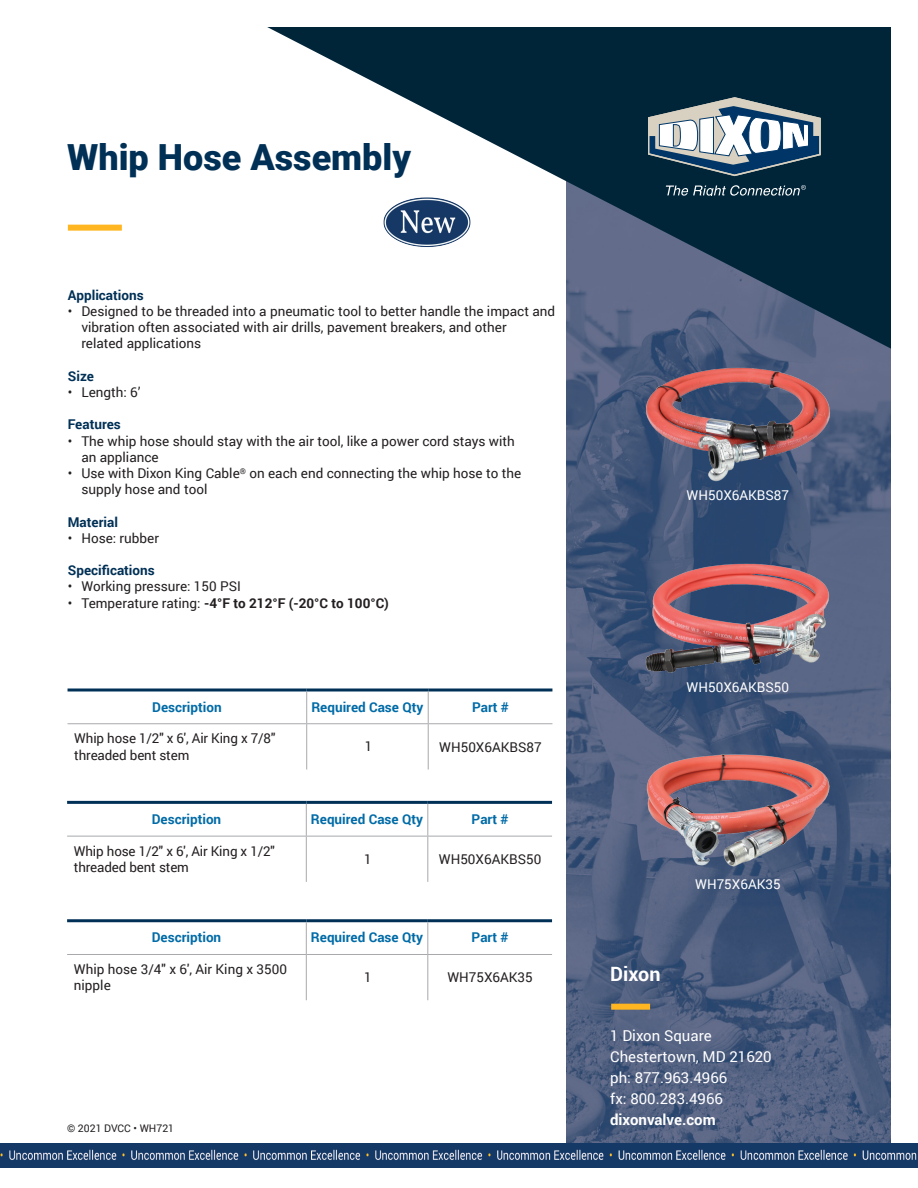
<style>
.page{position:relative;width:918px;height:1188px;background:#fff}
.page>*{position:absolute;margin:0;border:0;box-sizing:border-box;transform-origin:0 0}
._2020_Product_Name{font:900 36px "Roboto";color:#003056}
.t1{font:700 19.8px "Roboto";color:#fff}
.t2{font:15px/21px "Roboto";color:#fff}
.t3{font:700 15px "Roboto";color:#fff}
.paragraph_text{font:13.5px/16.2px "Roboto";color:#231f20}
._2020_Table_Header{font:700 13.5px "Roboto";color:#006ba7}
._2020_Body_Text_Head{font:700 13.5px "Roboto";color:#003056}
.paragraph_text-2{font:700 13.5px "Roboto";color:#231f20}
.t4{font:13.5px "Roboto";color:#fff}
._2020_Table_Body_Tex{font:13.5px "Roboto";color:#231f20}
.t5{font:10.5px "Roboto";color:#231f20}
.s1{font-weight:400}
</style>
<div class="page">
<img style="left:566px;top:349px;width:325px;height:795px">
<svg style="left:267px;top:27px;width:624px;height:322px"></svg>
<div style="left:68px;top:225px;width:54px;height:6px;background:#ffb620"></div>
<div style="left:611px;top:1004px;width:39px;height:6px;background:#ffb620"></div>
<svg style="left:648px;top:97px;width:173px;height:79px"></svg>
<svg style="left:666px;top:185px;width:140px;height:11px;background:#415c6b"></svg>
<img style="left:0;top:1144px;width:500px;height:24px">
<img style="left:500px;top:1144px;width:418px;height:24px">
<svg style="left:68px;top:688px;width:239px;height:4px"></svg>
<svg style="left:307px;top:688px;width:121px;height:4px"></svg>
<svg style="left:428px;top:688px;width:124px;height:4px"></svg>
<hr style="left:306px;top:692px;width:1px;height:31px;background:#a8a9ad">
<hr style="left:428px;top:692px;width:1px;height:31px;background:#a8a9ad">
<hr style="left:68px;top:723px;width:239px;height:1px;background:#a8a9ad">
<hr style="left:307px;top:723px;width:121px;height:1px;background:#a8a9ad">
<hr style="left:306px;top:724px;width:1px;height:46px;background:#a8a9ad">
<hr style="left:428px;top:723px;width:124px;height:1px;background:#a8a9ad">
<hr style="left:428px;top:724px;width:1px;height:46px;background:#a8a9ad">
<img style="left:645px;top:365px;width:186px;height:118px">
<hr style="left:67px;top:801px;width:239px;height:3px;background:#003056">
<hr style="left:306px;top:801px;width:122px;height:3px;background:#003056">
<hr style="left:428px;top:801px;width:124px;height:3px;background:#003056">
<hr style="left:306px;top:804px;width:1px;height:32px;background:#a8a9ad">
<hr style="left:427px;top:804px;width:1px;height:32px;background:#a8a9ad">
<hr style="left:67px;top:836px;width:239px;height:1px;background:#a8a9ad">
<hr style="left:306px;top:836px;width:122px;height:1px;background:#a8a9ad">
<hr style="left:306px;top:836px;width:1px;height:46px;background:#a8a9ad">
<hr style="left:428px;top:836px;width:124px;height:1px;background:#a8a9ad">
<hr style="left:427px;top:836px;width:1px;height:46px;background:#a8a9ad">
<hr style="left:67px;top:919px;width:239px;height:3px;background:#003056">
<hr style="left:306px;top:919px;width:122px;height:3px;background:#003056">
<hr style="left:428px;top:919px;width:124px;height:3px;background:#003056">
<hr style="left:306px;top:922px;width:1px;height:32px;background:#a8a9ad">
<hr style="left:427px;top:922px;width:1px;height:32px;background:#a8a9ad">
<hr style="left:67px;top:954px;width:239px;height:1px;background:#a8a9ad">
<hr style="left:306px;top:954px;width:122px;height:1px;background:#a8a9ad">
<hr style="left:306px;top:955px;width:1px;height:45px;background:#a8a9ad">
<hr style="left:428px;top:954px;width:124px;height:1px;background:#a8a9ad">
<hr style="left:427px;top:955px;width:1px;height:45px;background:#a8a9ad">
<img style="left:382px;top:196px;width:90px;height:54px">
<img style="left:645px;top:561px;width:186px;height:114px">
<img style="left:645px;top:753px;width:186px;height:116px">
<p class="_2020_Product_Name" style="left:67px;top:132px;width:346px">Whip Hose Assembly</p>
<p class="_2020_Body_Text_Head" style="left:68px;top:286px;width:77px">Applications</p>
<p class="paragraph_text" style="left:81px;top:303px;width:475px;text-indent:-14px">• Designed to be threaded into a pneumatic tool to better handle the impact and vibration often associated with air drills, pavement breakers, and other<br>related applications</p>
<p class="_2020_Body_Text_Head" style="left:68px;top:367px;width:28px">Size</p>
<p class="paragraph_text" style="left:68px;top:384px;width:74px">• Length: 6’</p>
<p class="_2020_Body_Text_Head" style="left:68px;top:415px;width:54px">Features</p>
<p class="paragraph_text" style="left:81px;top:432px;width:435px;text-indent:-14px">• The whip hose should stay with the air tool, like a power cord stays with an appliance</p>
<p class="paragraph_text" style="left:81px;top:465px;width:441px;text-indent:-14px">• Use with Dixon King Cable<sup>®</sup> on each end connecting the whip hose to the supply hose and tool</p>
<p class="_2020_Body_Text_Head" style="left:68px;top:512px;width:52px">Material</p>
<p class="paragraph_text" style="left:68px;top:529px;width:93px">• Hose: rubber</p>
<p class="_2020_Body_Text_Head" style="left:68px;top:561px;width:88px">Specifications</p>
<p class="paragraph_text" style="left:68px;top:578px;width:175px">• Working pressure: 150 PSI</p>
<p class="paragraph_text-2" style="left:68px;top:593px;width:322px"><span class="s1">• Temperature rating:</span> -4°F to 212°F (-20°C to 100°C)</p>
<p class="_2020_Table_Header" style="left:152px;top:697px;width:71px">Description</p>
<p class="_2020_Table_Header" style="left:311px;top:697px;width:114px">Required Case Qty</p>
<p class="_2020_Table_Header" style="left:472px;top:697px;width:38px">Part #</p>
<p class="paragraph_text" style="left:74px;top:730px;width:203px">Whip hose 1/2" x 6', Air King x 7/8″ threaded bent stem</p>
<p class="_2020_Table_Body_Tex" style="left:365px;top:737px;width:9px">1</p>
<p class="paragraph_text" style="left:439px;top:738px;width:104px">WH50X6AKBS87</p>
<p class="_2020_Table_Header" style="left:152px;top:810px;width:71px">Description</p>
<p class="_2020_Table_Header" style="left:311px;top:810px;width:114px">Required Case Qty</p>
<p class="_2020_Table_Header" style="left:472px;top:810px;width:38px">Part #</p>
<p class="paragraph_text" style="left:74px;top:842px;width:203px">Whip hose 1/2" x 6', Air King x 1/2″ threaded bent stem</p>
<p class="_2020_Table_Body_Tex" style="left:364px;top:850px;width:9px">1</p>
<p class="paragraph_text" style="left:439px;top:851px;width:104px">WH50X6AKBS50</p>
<p class="_2020_Table_Header" style="left:152px;top:928px;width:71px">Description</p>
<p class="_2020_Table_Header" style="left:311px;top:928px;width:114px">Required Case Qty</p>
<p class="_2020_Table_Header" style="left:472px;top:928px;width:38px">Part #</p>
<p class="paragraph_text" style="left:74px;top:961px;width:215px">Whip hose 3/4" x 6', Air King x 3500 nipple</p>
<p class="_2020_Table_Body_Tex" style="left:364px;top:968px;width:9px">1</p>
<p class="paragraph_text" style="left:447px;top:969px;width:87px">WH75X6AK35</p>
<p class="t5" style="left:67px;top:1120px;width:109px">© 2021 DVCC • WH721</p>
<p class="t4" style="left:687px;top:486px;width:104px">WH50X6AKBS87</p>
<p class="t4" style="left:687px;top:677px;width:104px">WH50X6AKBS50</p>
<p class="t1" style="left:610px;top:960px;width:52px">Dixon</p>
<p class="t4" style="left:695px;top:875px;width:87px">WH75X6AK35</p>
<p class="t2" style="left:610px;top:1025px;width:163px">1 Dixon Square<br>Chestertown, MD 21620</p>
<p class="t2" style="left:610px;top:1067px;width:119px">ph: 877.963.4966 fx: 800.283.4966</p>
<p class="t3" style="left:610px;top:1109px;width:107px">dixonvalve.com</p>
</div>
